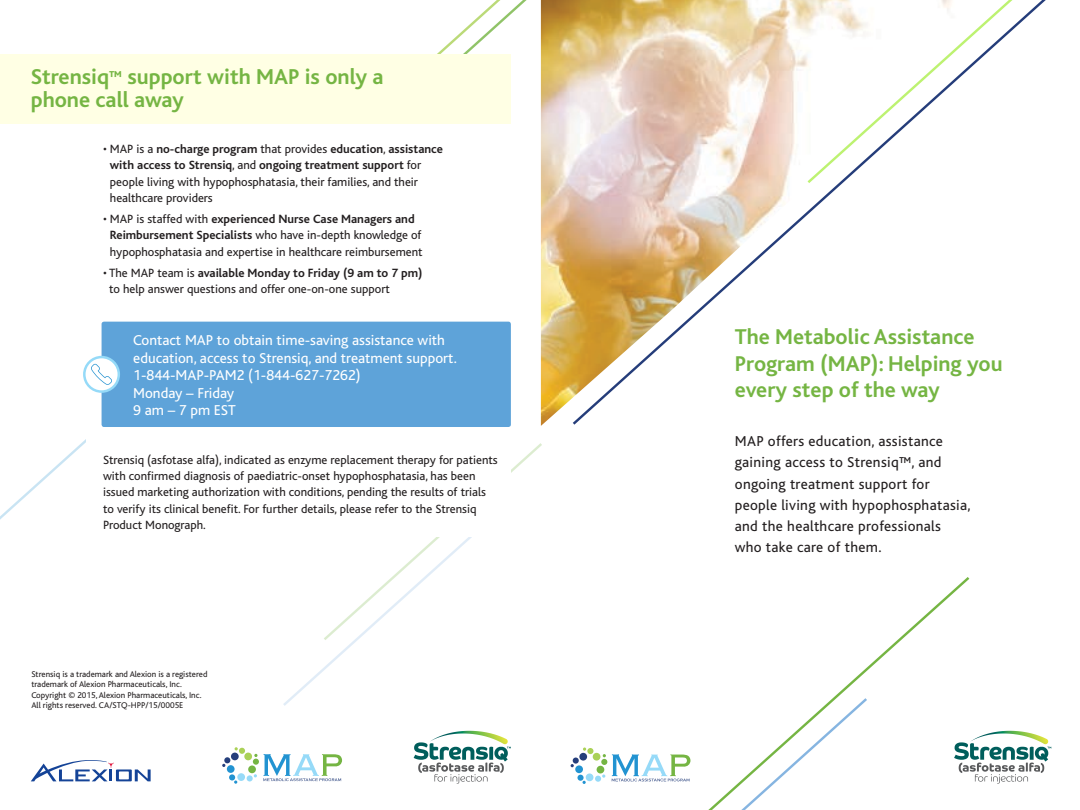
<style>
.page{position:relative;width:1080px;height:810px;background:#fff}
.page>*{position:absolute;margin:0;border:0;box-sizing:border-box;transform-origin:0 0}
.t1{font:700 22.5px/22.5px "Bliss";color:#75b543}
.t2{font:700 22.38px/26.9px "Bliss";color:#75b543}
.t3{font:15px/21.2px "Bliss";letter-spacing:.02em;color:#231f20}
.t4{font:15px/17.5px "Bliss";color:#fff}
.t5{font:12.5px/16.2px "Bliss";color:#231f20}
.t6{font:8.75px/10.5px "Bliss";color:#231f20}
.s1{font-weight:700}
</style>
<div class="page">
<img style="left:541px;top:72px;width:34px;height:354px">
<svg style="left:573px;top:0;width:473px;height:424px"></svg>
<svg style="left:807px;top:0;width:221px;height:183px"></svg>
<svg style="left:833px;top:577px;width:136px;height:121px"></svg>
<svg style="left:570px;top:698px;width:297px;height:111px"></svg>
<svg style="left:954px;top:730px;width:97px;height:53px"></svg>
<svg style="left:283px;top:537px;width:189px;height:168px"></svg>
<svg style="left:0;top:364px;width:86px;height:156px"></svg>
<div style="left:0;top:55px;width:511px;height:69px;background:#ffffe4"></div>
<svg style="left:222px;top:747px;width:120px;height:36px"></svg>
<svg style="left:31px;top:760px;width:120px;height:21px"></svg>
<svg style="left:414px;top:730px;width:97px;height:53px"></svg>
<div style="left:102px;top:321px;width:409px;height:106px;background:#5ea3d9;border-radius:2px"></div>
<svg style="left:84px;top:357px;width:35px;height:34px"></svg>
<div style="left:83px;top:356px;width:37px;height:37px;border:2px solid #95daf8;border-radius:50%"></div>
<svg style="left:91px;top:364px;width:21px;height:21px"></svg>
<svg style="left:423px;top:0;width:287px;height:72px"></svg>
<h1 class="t1" style="left:31px;top:66px;width:354px">Strensiq<sup>™</sup> support with MAP is only a phone call away</h1>
<p class="t5" style="left:110px;top:141px;width:334px;text-indent:-7px">• MAP is a <span class="s1">no-charge program</span> that provides <span class="s1">education</span>, <span class="s1">assistance with access to Strensiq</span>, and <span class="s1">ongoing treatment support</span> for people living with hypophosphatasia, their families, and their healthcare providers</p>
<p class="t5" style="left:110px;top:211px;width:314px;text-indent:-7px">• MAP is staffed with <span class="s1">experienced Nurse Case Managers and<br>Reimbursement Specialists</span> who have in-depth knowledge of hypophosphatasia and expertise in healthcare reimbursement</p>
<p class="t5" style="left:109px;top:265px;width:315px;text-indent:-6px">• The MAP team is <span class="s1">available Monday to Friday (9 am to 7 pm) </span>to help answer questions and offer one-on-one support</p>
<p class="t4" style="left:133px;top:331px;width:325px">Contact MAP to obtain time-saving assistance with education, access to Strensiq, and treatment support.<br>1-844-MAP-PAM2 (1-844-627-7262)<br>Monday – Friday<br>9 am – 7 pm EST</p>
<p class="t5" style="left:103px;top:452px;width:396px">Strensiq (asfotase alfa), indicated as enzyme replacement therapy for patients with confirmed diagnosis of paediatric-onset hypophosphatasia, has been issued marketing authorization with conditions, pending the results of trials to verify its clinical benefit. For further details, please refer to the Strensiq Product Monograph.</p>
<p class="t6" style="left:31px;top:668px;width:178px">Strensiq is a trademark and Alexion is a registered trademark of Alexion Pharmaceuticals, Inc.<br>Copyright © 2015, Alexion Pharmaceuticals, Inc.<br>All rights reserved. CA/STQ-HPP/15/0005E</p>
<h2 class="t2" style="left:735px;top:323px;width:269px">The Metabolic Assistance<br>Program (MAP): Helping you every step of the way</h2>
<p class="t3" style="left:735px;top:430px;width:237px">MAP offers education, assistance gaining access to Strensiq™, and ongoing treatment support for people living with hypophosphatasia, and the healthcare professionals who take care of them.</p>
</div>
